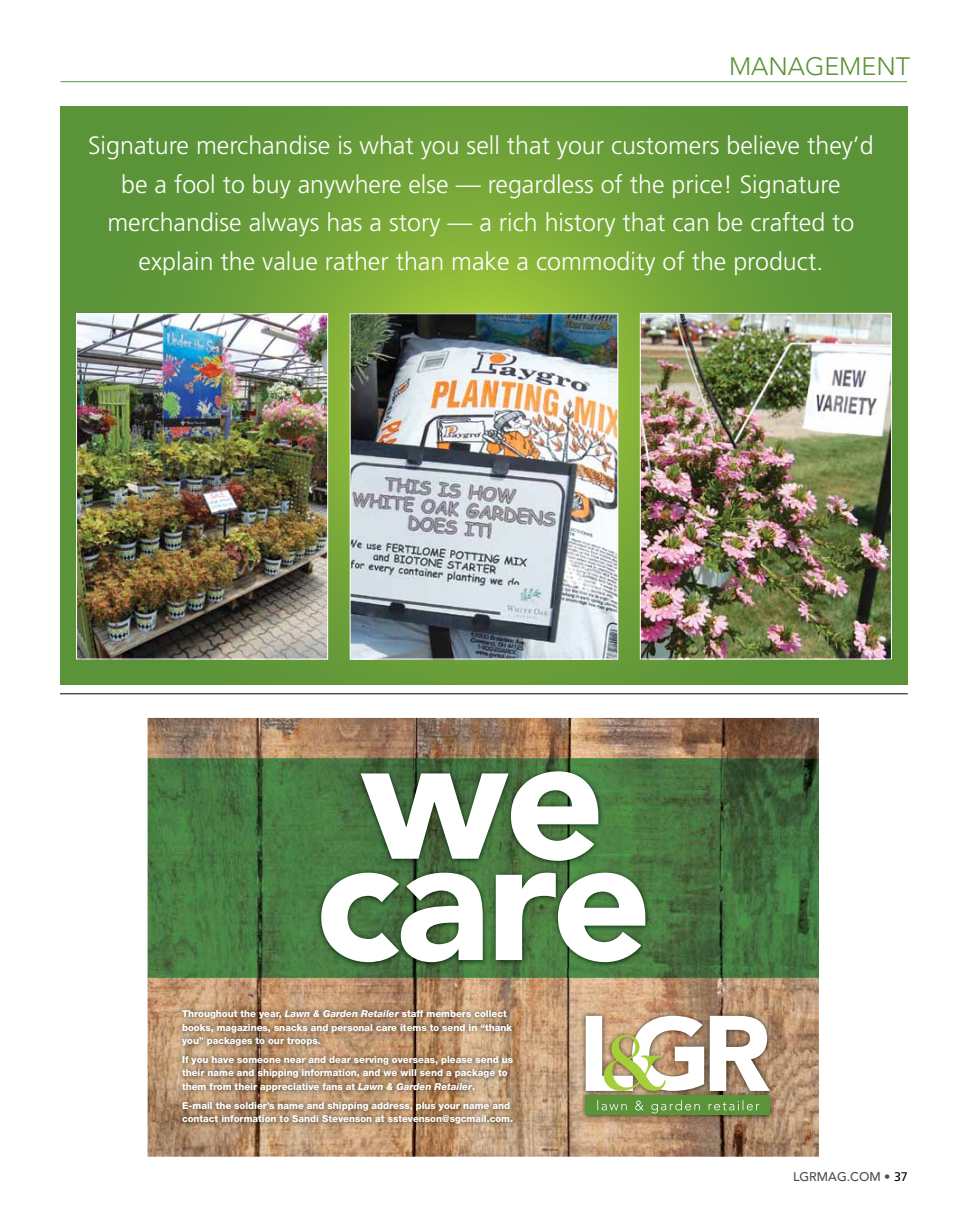
<style>
.page{position:relative;width:968px;height:1215px;background:#fff}
.page>*{position:absolute;margin:0;border:0;box-sizing:border-box;transform-origin:0 0}
.t1{font:300 25px/38.8px "Frutiger LT Std";color:#fff;text-align:center}
.t2{font:300 25px "Avenir LT Std";color:#5a9338}
.t3{font:500 12.5px "Avenir LT Std";color:#4d4d4f}
.t4{font:800 9.5px/13.4px "Helvetica Neue LT Std";color:#fff}
.s1{font-style:italic}
.s2{font-family:"Frutiger LT Std";font-weight:400;color:#000}
</style>
<div class="page">
<hr style="left:61px;top:81px;width:846px;height:1px;background:#5a9338">
<img style="left:148px;top:718px;width:671px;height:439px">
<img style="left:148px;top:758px;width:201px;height:220px">
<img style="left:349px;top:758px;width:470px;height:31px">
<img style="left:651px;top:789px;width:168px;height:158px">
<img style="left:349px;top:947px;width:470px;height:31px">
<img style="left:316px;top:766px;width:335px;height:202px">
<svg style="left:321px;top:873px;width:324px;height:89px"></svg>
<svg style="left:360px;top:771px;width:238px;height:90px"></svg>
<img style="left:177px;top:1005px;width:341px;height:124px">
<img style="left:580px;top:1011px;width:195px;height:110px">
<div style="left:585px;top:1095px;width:185px;height:20px;background:#5a9338"></div>
<svg style="left:585px;top:1016px;width:185px;height:75px"></svg>
<svg style="left:597px;top:1100px;width:162px;height:13px"></svg>
<svg style="left:61px;top:107px;width:846px;height:578px;background:#6b9e3a"></svg>
<img style="left:78px;top:315px;width:248px;height:342px">
<div style="left:76px;top:313px;width:252px;height:346px;border:1px solid #fff"></div>
<hr style="left:60px;top:693px;width:847px;height:1px;background:#000">
<img style="left:642px;top:315px;width:247px;height:342px">
<div style="left:640px;top:313px;width:251px;height:346px;border:1px solid #fff"></div>
<img style="left:352px;top:315px;width:264px;height:342px">
<div style="left:350px;top:313px;width:268px;height:346px;border:1px solid #fff"></div>
<h1 class="t2" style="left:729px;top:52px;width:183px">MANAGEM ENT</h1>
<p class="t1" style="left:88px;top:126px;width:787px">Signature merchandise is what you sell that your customers believe they’d be a fool to buy anywhere else — regardless of the price! Signature merchandise always has a story — a rich history that can be crafted to explain the value rather than make a commodity of the product.</p>
<p class="t4" style="left:182px;top:1007px;width:332px">Throughout the year, <span class="s1">Lawn &amp; Garden Retailer</span> staff members collect books, magazines, snacks and personal care items to send in “thank you” packages to our troops.</p>
<p class="t4" style="left:182px;top:1053px;width:332px">If you have someone near and dear serving overseas, please send us their name and shipping information, and we will send a package to them from their appreciative fans at <span class="s1">Lawn &amp; Garden Retailer</span>.</p>
<p class="t4" style="left:182px;top:1099px;width:332px">E-mail the soldier’s name and shipping address, plus your name and contact information to Sandi Stevenson at sstevenson@sgcmail.com.</p>
<h2 class="t3" style="left:793px;top:1170px;width:116px">LGRMAG.COM • <span class="s2">37</span></h2>
</div>
